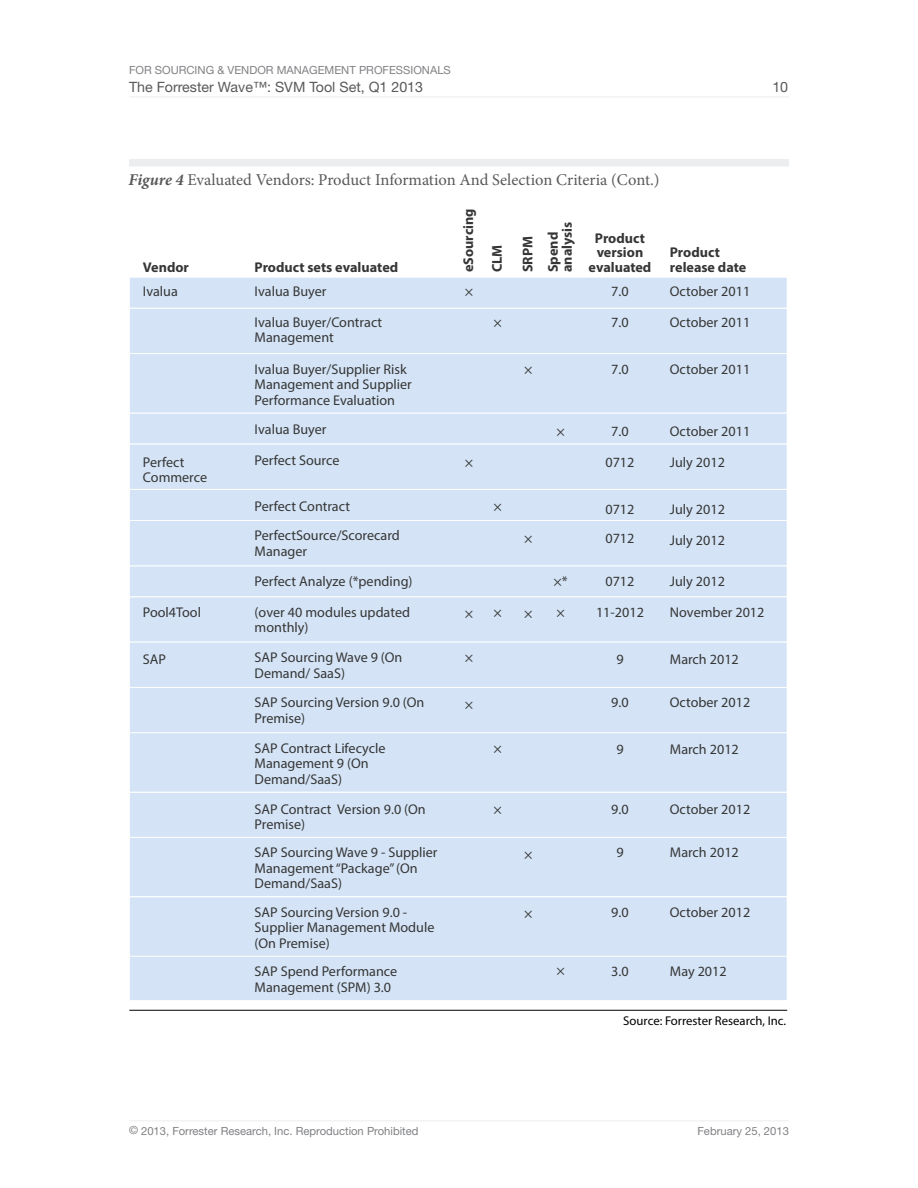
<style>
.page{position:relative;width:918px;height:1188px;background:#fff}
.page>*{position:absolute;margin:0;border:0;box-sizing:border-box;transform-origin:0 0}
.t1{font:16.5px "Minion Pro";color:#59595b}
.t2{font:14.25px "Helvetica Neue LT Std";color:#59595b}
.t3{font:14.1px/15.6px "Myriad Pro";color:#363636}
.t4{font:700 14.1px/14.1px "Myriad Pro";color:#363636}
.t5{font:12.75px "Myriad Pro";color:#000}
.t6{font:11.25px "Helvetica Neue LT Std";color:#808184}
.s1{font-weight:700;font-style:italic}
</style>
<div class="page">
<hr style="left:129px;top:97px;width:660px;height:1px;background:#ecedee">
<hr style="left:129px;top:1120px;width:660px;height:1px;background:#ecedee">
<div style="left:129px;top:159px;width:660px;height:7px;background:#ecedee"></div>
<hr style="left:129px;top:1010px;width:658px;height:1px;background:#000">
<div style="left:129px;top:277px;width:658px;height:31px;background:#d4e4f6"></div>
<div style="left:129px;top:277px;width:659px;height:32px;border:1px solid #fff"></div>
<div style="left:129px;top:413px;width:658px;height:31px;background:#d4e4f6"></div>
<div style="left:129px;top:413px;width:659px;height:31px;border:1px solid #fff"></div>
<div style="left:129px;top:489px;width:658px;height:32px;background:#d4e4f6"></div>
<div style="left:129px;top:566px;width:658px;height:31px;background:#d4e4f6"></div>
<div style="left:129px;top:565px;width:659px;height:32px;border:1px solid #fff"></div>
<div style="left:129px;top:444px;width:658px;height:45px;background:#d4e4f6"></div>
<div style="left:129px;top:444px;width:659px;height:46px;border:1px solid #fff"></div>
<div style="left:129px;top:521px;width:658px;height:45px;background:#d4e4f6"></div>
<div style="left:129px;top:520px;width:659px;height:46px;border:1px solid #fff"></div>
<div style="left:129px;top:597px;width:658px;height:45px;background:#d4e4f6"></div>
<div style="left:129px;top:597px;width:659px;height:46px;border:1px solid #fff"></div>
<div style="left:129px;top:642px;width:658px;height:45px;background:#d4e4f6"></div>
<div style="left:129px;top:642px;width:659px;height:46px;border:1px solid #fff"></div>
<div style="left:129px;top:955px;width:658px;height:46px;background:#d4e4f6"></div>
<div style="left:129px;top:955px;width:659px;height:46px;border:1px solid #fff"></div>
<div style="left:129px;top:687px;width:658px;height:46px;background:#d4e4f6"></div>
<div style="left:129px;top:687px;width:659px;height:46px;border:1px solid #fff"></div>
<div style="left:129px;top:792px;width:658px;height:45px;background:#d4e4f6"></div>
<div style="left:129px;top:308px;width:658px;height:46px;background:#d4e4f6"></div>
<div style="left:129px;top:308px;width:659px;height:46px;border:1px solid #fff"></div>
<div style="left:129px;top:354px;width:658px;height:59px;background:#d4e4f6"></div>
<div style="left:129px;top:353px;width:659px;height:60px;border:1px solid #fff"></div>
<div style="left:129px;top:733px;width:658px;height:59px;background:#d4e4f6"></div>
<div style="left:129px;top:732px;width:659px;height:61px;border:1px solid #fff"></div>
<div style="left:129px;top:837px;width:658px;height:60px;background:#d4e4f6"></div>
<div style="left:129px;top:837px;width:659px;height:60px;border:1px solid #fff"></div>
<div style="left:129px;top:897px;width:658px;height:59px;background:#d4e4f6"></div>
<div style="left:129px;top:896px;width:659px;height:61px;border:1px solid #fff"></div>
<p class="t6" style="left:129px;top:63px;width:322px">For Sourcing &amp; Vendor Managem ent Professionals</p>
<p class="t2" style="left:129px;top:78px;width:296px">The Forrester Wave™: SVM Tool Set, Q1 2013</p>
<p class="t2" style="left:772px;top:78px;width:17px">10</p>
<p class="t1" style="left:129px;top:168px;width:532px"><span class="s1">Figure 4</span> Evaluated Vendors: Product Information And Selection Criteria (Cont.)</p>
<p class="t4" style="left:143px;top:259px;width:48px">Vendor</p>
<p class="t3" style="left:143px;top:283px;width:37px">Ivalua</p>
<p class="t3" style="left:143px;top:454px;width:66px">Perfect<br>Commerce</p>
<p class="t3" style="left:143px;top:604px;width:60px">Pool4Tool</p>
<p class="t3" style="left:143px;top:651px;width:25px">SAP</p>
<p class="t4" style="left:255px;top:259px;width:145px">Product sets evaluated</p>
<p class="t3" style="left:255px;top:283px;width:73px">Ivalua Buyer</p>
<p class="t3" style="left:255px;top:314px;width:129px">Ivalua Buyer/Contract<br>Management</p>
<p class="t3" style="left:255px;top:361px;width:159px">Ivalua Buyer/Supplier Risk<br>Management and Supplier<br>Performance Evaluation</p>
<p class="t3" style="left:255px;top:422px;width:73px">Ivalua Buyer</p>
<p class="t3" style="left:255px;top:453px;width:86px">Perfect Source</p>
<p class="t3" style="left:255px;top:491px;width:147px;line-height:29.7px">Perfect Contract<br>PerfectSource/Scorecard</p>
<p class="t3" style="left:255px;top:536px;width:159px;line-height:29.7px">Manager<br>Perfect Analyze (*pending)</p>
<p class="t3" style="left:255px;top:604px;width:157px">(over 40 modules updated monthly)</p>
<p class="t3" style="left:255px;top:649px;width:149px">SAP Sourcing Wave 9 (On<br>Demand/ SaaS)</p>
<p class="t3" style="left:255px;top:695px;width:171px">SAP Sourcing Version 9.0 (On<br>Premise)</p>
<p class="t3" style="left:255px;top:740px;width:133px">SAP Contract Lifecycle<br>Management 9 (On<br>Demand/SaaS)</p>
<p class="t3" style="left:255px;top:801px;width:173px">SAP Contract Version 9.0 (On<br>Premise)</p>
<p class="t3" style="left:255px;top:845px;width:184px">SAP Sourcing Wave 9 - Supplier<br>Management “Package” (On<br>Demand/SaaS)</p>
<p class="t3" style="left:255px;top:904px;width:181px">SAP Sourcing Version 9.0 -<br>Supplier Management Module (On Premise)</p>
<p class="t3" style="left:255px;top:963px;width:144px">SAP Spend Performance<br>Management (SPM) 3.0</p>
<p class="t4" style="left:453px;top:272px;width:65px;line-height:28.8px;rotate:-90deg">eSourcing<br>CLM</p>
<p class="t3" style="left:465px;top:283px;width:10px">×</p>
<p class="t3" style="left:493px;top:314px;width:10px">×</p>
<p class="t4" style="left:515px;top:272px;width:42px;line-height:25.2px;rotate:-90deg">SRPM<br>Spend</p>
<p class="t4" style="left:560px;top:272px;width:52px;rotate:-90deg">analysis</p>
<p class="t3" style="left:524px;top:361px;width:10px">×</p>
<p class="t4" style="left:589px;top:231px;width:64px;text-align:center">Product version evaluated</p>
<p class="t3" style="left:611px;top:283px;width:19px">7.0</p>
<p class="t3" style="left:611px;top:314px;width:19px">7.0</p>
<p class="t3" style="left:611px;top:361px;width:19px">7.0</p>
<p class="t3" style="left:465px;top:454px;width:10px">×</p>
<p class="t3" style="left:493px;top:498px;width:10px">×</p>
<p class="t3" style="left:465px;top:606px;width:10px">×</p>
<p class="t3" style="left:465px;top:649px;width:10px">×</p>
<p class="t3" style="left:465px;top:696px;width:10px">×</p>
<p class="t3" style="left:493px;top:604px;width:10px">×</p>
<p class="t3" style="left:493px;top:740px;width:10px">×</p>
<p class="t3" style="left:493px;top:801px;width:10px">×</p>
<p class="t3" style="left:556px;top:423px;width:10px">×</p>
<p class="t3" style="left:524px;top:531px;width:10px">×</p>
<p class="t3" style="left:524px;top:606px;width:10px">×</p>
<p class="t3" style="left:553px;top:573px;width:16px">×*</p>
<p class="t3" style="left:556px;top:604px;width:10px">×</p>
<p class="t3" style="left:524px;top:846px;width:10px">×</p>
<p class="t3" style="left:524px;top:905px;width:10px">×</p>
<p class="t3" style="left:556px;top:962px;width:10px">×</p>
<p class="t3" style="left:611px;top:423px;width:19px">7.0</p>
<p class="t3" style="left:605px;top:454px;width:31px">0712</p>
<p class="t3" style="left:605px;top:494px;width:31px;line-height:29.7px">0712<br>0712</p>
<p class="t3" style="left:605px;top:573px;width:31px">0712</p>
<p class="t3" style="left:596px;top:604px;width:49px">11-2012</p>
<p class="t3" style="left:616px;top:651px;width:9px">9</p>
<p class="t3" style="left:611px;top:695px;width:19px">9.0</p>
<p class="t3" style="left:616px;top:741px;width:9px">9</p>
<p class="t3" style="left:611px;top:801px;width:19px">9.0</p>
<p class="t3" style="left:616px;top:845px;width:9px">9</p>
<p class="t3" style="left:611px;top:904px;width:19px">9.0</p>
<p class="t3" style="left:611px;top:963px;width:19px">3.0</p>
<p class="t4" style="left:670px;top:245px;width:78px">Product release date</p>
<p class="t3" style="left:670px;top:283px;width:82px">October 2011</p>
<p class="t3" style="left:670px;top:314px;width:82px">October 2011</p>
<p class="t3" style="left:670px;top:361px;width:82px">October 2011</p>
<p class="t3" style="left:670px;top:423px;width:82px">October 2011</p>
<p class="t3" style="left:670px;top:454px;width:57px">July 2012</p>
<p class="t3" style="left:670px;top:501px;width:57px">July 2012</p>
<p class="t3" style="left:670px;top:532px;width:57px">July 2012</p>
<p class="t3" style="left:670px;top:573px;width:57px">July 2012</p>
<p class="t3" style="left:670px;top:604px;width:96px">November 2012</p>
<p class="t3" style="left:670px;top:651px;width:70px">March 2012</p>
<p class="t3" style="left:670px;top:695px;width:82px">October 2012</p>
<p class="t3" style="left:670px;top:741px;width:70px">March 2012</p>
<p class="t3" style="left:670px;top:801px;width:82px">October 2012</p>
<p class="t3" style="left:670px;top:845px;width:70px">March 2012</p>
<p class="t3" style="left:670px;top:904px;width:82px">October 2012</p>
<p class="t3" style="left:670px;top:963px;width:58px">May 2012</p>
<p class="t5" style="left:623px;top:1012px;width:165px">Source: Forrester Research, Inc.</p>
<p class="t6" style="left:129px;top:1124px;width:291px">© 2013, Forrester Research, Inc. Reproduction Prohibited</p>
<p class="t6" style="left:698px;top:1124px;width:93px">February 25, 2013</p>
</div>
